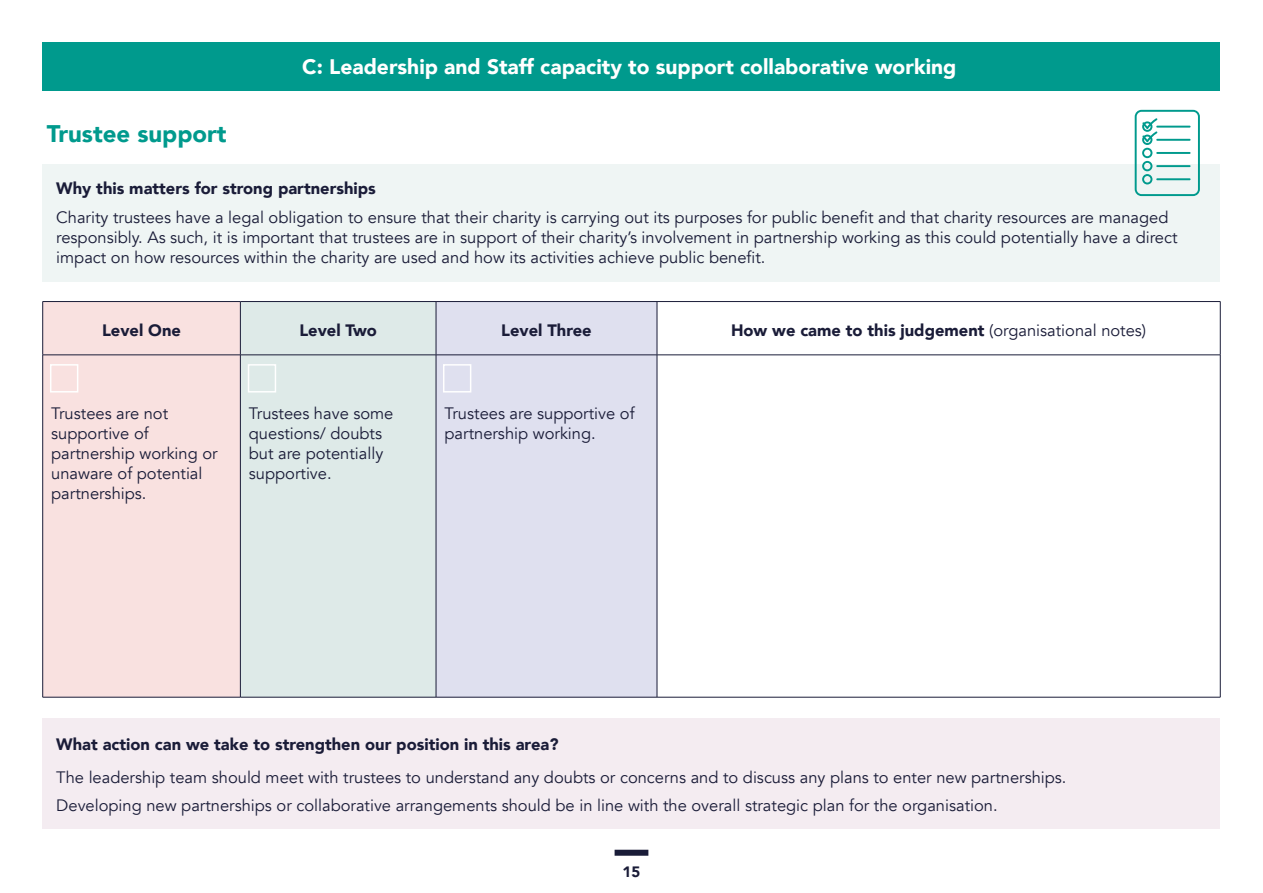
<style>
.page{position:relative;width:1263px;height:893px;background:#fff}
.page>*{position:absolute;margin:0;border:0;box-sizing:border-box;transform-origin:0 0}
.Small_Header_H2{font:900 24px "Avenir";color:#009a8d}
.t1{font:900 21px "Avenir";color:#fff}
.Body_Copy_11pt{font:16.5px/19.8px "Avenir";color:#1a1c38}
.Bold_Body_11pt{font:900 16.5px "Avenir";color:#1a1c38}
.Table_Headers_H3{font:900 16.5px "Avenir";color:#1a1c38}
.t2{font:900 15px "Avenir";color:#1a1c38}
.s1{font-weight:400}
</style>
<div class="page">
<div style="left:43px;top:164px;width:1177px;height:118px;background:#eff5f4"></div>
<svg style="left:1135px;top:110px;width:65px;height:86px"></svg>
<div style="left:43px;top:719px;width:1177px;height:110px;background:#f4ecf1"></div>
<div style="left:43px;top:43px;width:1177px;height:48px;background:#009a8d"></div>
<div style="left:43px;top:302px;width:197px;height:395px;background:#f9e1e0"></div>
<div style="left:241px;top:302px;width:195px;height:395px;background:#deeae8"></div>
<div style="left:437px;top:302px;width:220px;height:395px;background:#dfe0ef"></div>
<hr style="left:43px;top:301px;width:197px;height:1px;background:#1a1c38">
<hr style="left:42px;top:302px;width:1px;height:53px;background:#1a1c38">
<hr style="left:240px;top:301px;width:196px;height:1px;background:#1a1c38">
<hr style="left:240px;top:302px;width:1px;height:53px;background:#1a1c38">
<hr style="left:436px;top:301px;width:221px;height:1px;background:#1a1c38">
<hr style="left:436px;top:302px;width:1px;height:53px;background:#1a1c38">
<hr style="left:657px;top:301px;width:563px;height:1px;background:#1a1c38">
<hr style="left:657px;top:302px;width:1px;height:53px;background:#1a1c38">
<hr style="left:1220px;top:302px;width:1px;height:53px;background:#1a1c38">
<hr style="left:43px;top:355px;width:197px;height:1px;background:#1a1c38">
<hr style="left:42px;top:355px;width:1px;height:342px;background:#1a1c38">
<hr style="left:240px;top:355px;width:196px;height:1px;background:#1a1c38">
<hr style="left:240px;top:355px;width:1px;height:342px;background:#1a1c38">
<hr style="left:436px;top:355px;width:221px;height:1px;background:#1a1c38">
<hr style="left:436px;top:355px;width:1px;height:342px;background:#1a1c38">
<hr style="left:657px;top:355px;width:563px;height:1px;background:#1a1c38">
<hr style="left:657px;top:355px;width:1px;height:342px;background:#1a1c38">
<hr style="left:1220px;top:355px;width:1px;height:342px;background:#1a1c38">
<hr style="left:43px;top:697px;width:197px;height:1px;background:#1a1c38">
<hr style="left:240px;top:697px;width:196px;height:1px;background:#1a1c38">
<hr style="left:436px;top:697px;width:221px;height:1px;background:#1a1c38">
<hr style="left:657px;top:697px;width:563px;height:1px;background:#1a1c38">
<div style="left:50px;top:364px;width:28px;height:28px;border:2px solid #fff"></div>
<div style="left:248px;top:364px;width:28px;height:28px;border:2px solid #fff"></div>
<div style="left:443px;top:364px;width:28px;height:28px;border:2px solid #fff"></div>
<div style="left:615px;top:850px;width:33px;height:6px;background:#1a1c38"></div>
<p class="t1" style="left:302px;top:49px;width:656px">C: Leadership and Staff capacity to support collaborative working</p>
<h2 class="Small_Header_H2" style="left:47px;top:113px;width:181px">Trustee support</h2>
<p class="Bold_Body_11pt" style="left:56px;top:174px;width:321px">Why this matters for strong partnerships</p>
<p class="Body_Copy_11pt" style="left:56px;top:208px;width:1123px">Charity trustees have a legal obligation to ensure that their charity is carrying out its purposes for public benefit and that charity resources are managed responsibly. As such, it is important that trustees are in support of their charity’s involvement in partnership working as this could potentially have a direct impact on how resources within the charity are used and how its activities achieve public benefit.</p>
<h3 class="Table_Headers_H3" style="left:102px;top:317px;width:80px">Level One</h3>
<h3 class="Table_Headers_H3" style="left:299px;top:317px;width:79px">Level Two</h3>
<h3 class="Table_Headers_H3" style="left:501px;top:317px;width:92px">Level Three</h3>
<h3 class="Table_Headers_H3" style="left:731px;top:317px;width:417px">How we came to this judgement <span class="s1">(organisational notes)</span></h3>
<p class="Body_Copy_11pt" style="left:51px;top:404px;width:168px">Trustees are not supportive of partnership working or unaware of potential partnerships.</p>
<p class="Body_Copy_11pt" style="left:249px;top:404px;width:146px">Trustees have some questions/ doubts but are potentially supportive.</p>
<p class="Body_Copy_11pt" style="left:444px;top:404px;width:192px">Trustees are supportive of partnership working.</p>
<p class="Bold_Body_11pt" style="left:56px;top:731px;width:504px">What action can we take to strengthen our position in this area?</p>
<p class="Body_Copy_11pt" style="left:56px;top:768px;width:1012px">The leadership team should meet with trustees to understand any doubts or concerns and to discuss any plans to enter new partnerships.</p>
<p class="Body_Copy_11pt" style="left:56px;top:796px;width:943px">Developing new partnerships or collaborative arrangements should be in line with the overall strategic plan for the organisation.</p>
<p class="t2" style="left:623px;top:859px;width:19px">15</p>
</div>
